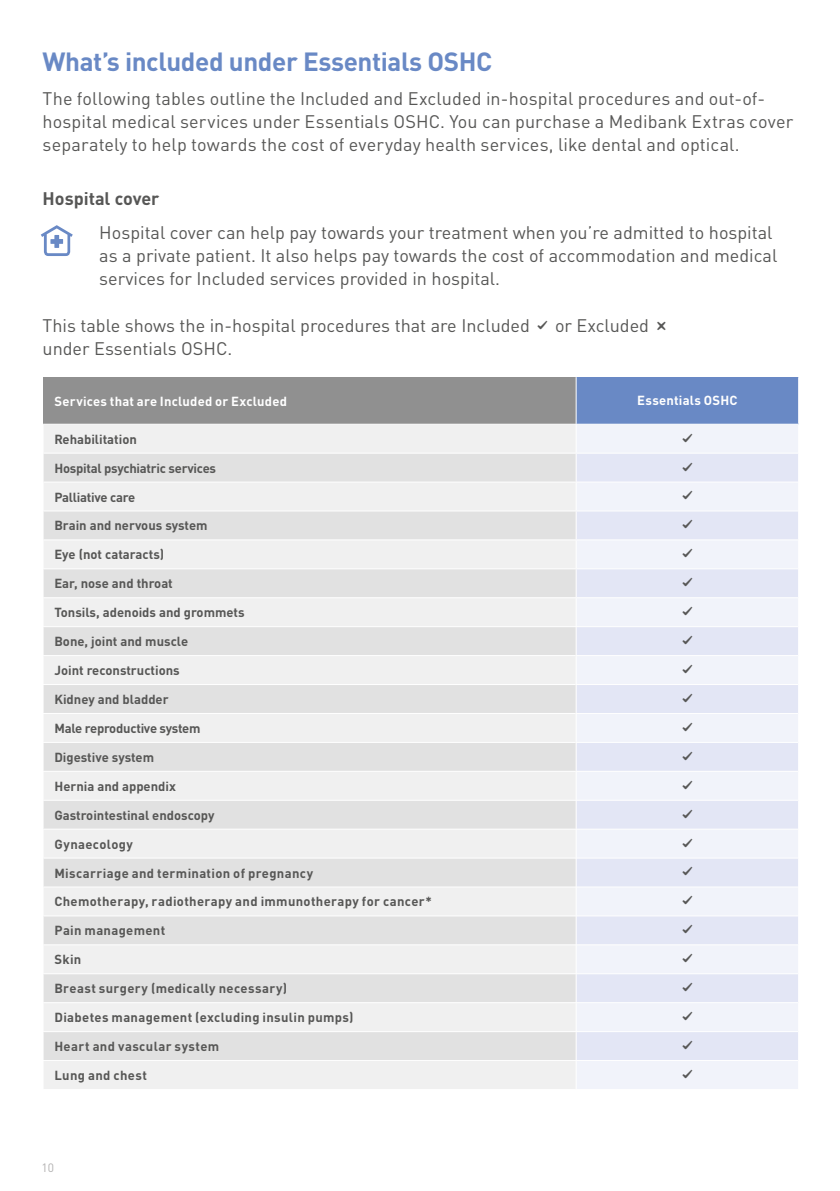
<style>
.page{position:relative;width:840px;height:1191px;background:#fff}
.page>*{position:absolute;margin:0;border:0;box-sizing:border-box;transform-origin:0 0}
.t1{font:700 26px "DINOT";letter-spacing:-.015em;color:#6989c5}
.t2{font:18px/23px "DINOT";color:#575756}
.t3{font:700 18px "DINOT";color:#575756}
.t4{font:16px "Bree Medibank";color:#575756}
.t5{font:700 13px "DINOT";color:#575756}
.t6{font:700 13px "DINOT";letter-spacing:.025em;color:#575756}
.t7{font:700 13px "DINOT";letter-spacing:-.02em;color:#575756}
.t8{font:700 13px "DINOT";letter-spacing:.015em;color:#fff}
.t9{font:700 13px "DINOT";letter-spacing:.03em;color:#575756}
.t10{font:12px "DINOT";color:#b3b2b2}
.s1{font-family:"Bree Medibank";font-size:16px}
</style>
<div class="page">
<svg style="left:41px;top:225px;width:32px;height:31px"></svg>
<div style="left:43px;top:377px;width:533px;height:47px;background:#909090"></div>
<div style="left:576px;top:377px;width:222px;height:47px;background:#6989c5"></div>
<div style="left:44px;top:425px;width:531px;height:664px;background:#f0f0f0"></div>
<div style="left:577px;top:425px;width:220px;height:664px;background:#f1f3fa"></div>
<svg style="left:44px;top:453px;width:531px;height:607px;fill:#e1e1e1"></svg>
<svg style="left:576px;top:453px;width:221px;height:607px;fill:#e3e6f5"></svg>
<hr style="left:575px;top:377px;width:1px;height:47px;background:#fff">
<hr style="left:797px;top:377px;width:1px;height:47px;background:#fff">
<svg style="left:575px;top:454px;width:1px;height:606px"></svg>
<hr style="left:43px;top:684px;width:532px;height:1px;background:#fff">
<hr style="left:43px;top:713px;width:532px;height:1px;background:#fff">
<hr style="left:43px;top:742px;width:532px;height:1px;background:#fff">
<hr style="left:43px;top:771px;width:532px;height:1px;background:#fff">
<hr style="left:43px;top:799px;width:533px;height:1px;background:#fff">
<hr style="left:43px;top:828px;width:533px;height:1px;background:#fff">
<hr style="left:43px;top:857px;width:533px;height:1px;background:#fff">
<hr style="left:43px;top:886px;width:533px;height:1px;background:#fff">
<hr style="left:43px;top:915px;width:533px;height:1px;background:#fff">
<hr style="left:43px;top:944px;width:533px;height:1px;background:#fff">
<hr style="left:43px;top:973px;width:533px;height:1px;background:#fff">
<hr style="left:43px;top:1002px;width:533px;height:1px;background:#fff">
<hr style="left:43px;top:1031px;width:533px;height:1px;background:#fff">
<hr style="left:43px;top:1060px;width:533px;height:1px;background:#fff">
<hr style="left:575px;top:684px;width:222px;height:1px;background:#fff">
<hr style="left:575px;top:713px;width:222px;height:1px;background:#fff">
<hr style="left:575px;top:742px;width:222px;height:1px;background:#fff">
<hr style="left:575px;top:771px;width:222px;height:1px;background:#fff">
<hr style="left:575px;top:799px;width:222px;height:1px;background:#fff">
<hr style="left:575px;top:828px;width:222px;height:1px;background:#fff">
<hr style="left:575px;top:857px;width:222px;height:1px;background:#fff">
<hr style="left:575px;top:886px;width:222px;height:1px;background:#fff">
<hr style="left:575px;top:915px;width:222px;height:1px;background:#fff">
<hr style="left:575px;top:944px;width:222px;height:1px;background:#fff">
<hr style="left:575px;top:973px;width:222px;height:1px;background:#fff">
<hr style="left:575px;top:1002px;width:222px;height:1px;background:#fff">
<hr style="left:575px;top:1031px;width:222px;height:1px;background:#fff">
<hr style="left:575px;top:1060px;width:222px;height:1px;background:#fff">
<hr style="left:43px;top:452px;width:533px;height:1px;background:#fff">
<hr style="left:43px;top:510px;width:533px;height:1px;background:#fff">
<hr style="left:43px;top:539px;width:533px;height:1px;background:#fff">
<hr style="left:43px;top:568px;width:533px;height:1px;background:#fff">
<hr style="left:43px;top:597px;width:533px;height:1px;background:#fff">
<hr style="left:43px;top:626px;width:533px;height:1px;background:#fff">
<svg style="left:43px;top:454px;width:1px;height:606px"></svg>
<svg style="left:797px;top:425px;width:1px;height:664px"></svg>
<hr style="left:43px;top:655px;width:532px;height:1px;background:#fff">
<hr style="left:576px;top:452px;width:221px;height:1px;background:#fff">
<hr style="left:576px;top:510px;width:221px;height:1px;background:#fff">
<hr style="left:576px;top:539px;width:221px;height:1px;background:#fff">
<hr style="left:576px;top:568px;width:221px;height:1px;background:#fff">
<hr style="left:576px;top:597px;width:221px;height:1px;background:#fff">
<hr style="left:575px;top:626px;width:222px;height:1px;background:#fff">
<hr style="left:575px;top:655px;width:222px;height:1px;background:#fff">
<hr style="left:44px;top:481px;width:531px;height:1px;background:#fff">
<hr style="left:576px;top:481px;width:221px;height:1px;background:#fff">
<h1 class="t1" style="left:43px;top:44px;width:451px">What’s included under Essentials OSHC</h1>
<p class="t2" style="left:43px;top:87px;width:751px">The following tables outline the Included and Excluded in-hospital procedures and out-of&shy;hospital medical services under Essentials OSHC. You can purchase a Medibank Extras cover separately to help towards the cost of everyday health services, like dental and optical.</p>
<p class="t3" style="left:43px;top:187px;width:118px">Hospital cover</p>
<p class="t2" style="left:99px;top:221px;width:679px">Hospital cover can help pay towards your treatment when you’re admitted to hospital as a private patient. It also helps pay towards the cost of accommodation and medical services for Included services provided in hospital.</p>
<p class="t2" style="left:43px;top:313px;width:628px">This table shows the in-hospital procedures that are Included <sup>c</sup> or Excluded <span class="s1">b </span>under Essentials OSHC.</p>
<p class="t8" style="left:54px;top:392px;width:234px">Services that are Included or Excluded</p>
<p class="t8" style="left:637px;top:392px;width:102px">Essentials OSHC</p>
<p class="t5" style="left:54px;top:430px;width:84px">Rehabilitation</p>
<p class="t4" style="left:679px;top:427px;width:17px">c</p>
<p class="t7" style="left:54px;top:459px;width:163px">Hospital psychiatric services</p>
<p class="t4" style="left:679px;top:456px;width:17px">c</p>
<p class="t7" style="left:54px;top:488px;width:82px">Palliative care</p>
<p class="t4" style="left:679px;top:485px;width:17px">c</p>
<p class="t5" style="left:54px;top:517px;width:155px">Brain and nervous system</p>
<p class="t4" style="left:679px;top:514px;width:17px">c</p>
<p class="t5" style="left:54px;top:546px;width:111px">Eye (not cataracts)</p>
<p class="t4" style="left:679px;top:542px;width:17px">c</p>
<p class="t5" style="left:54px;top:575px;width:120px">Ear, nose and throat</p>
<p class="t4" style="left:679px;top:571px;width:17px">c</p>
<p class="t5" style="left:54px;top:604px;width:192px">Tonsils, adenoids and grommets</p>
<p class="t4" style="left:679px;top:600px;width:17px">c</p>
<p class="t5" style="left:54px;top:633px;width:135px">Bone, joint and muscle</p>
<p class="t4" style="left:679px;top:629px;width:17px">c</p>
<p class="t5" style="left:54px;top:662px;width:127px">Joint reconstructions</p>
<p class="t4" style="left:679px;top:658px;width:17px">c</p>
<p class="t5" style="left:54px;top:691px;width:116px">Kidney and bladder</p>
<p class="t4" style="left:679px;top:687px;width:17px">c</p>
<p class="t7" style="left:54px;top:719px;width:148px">Male reproductive system</p>
<p class="t4" style="left:679px;top:716px;width:17px">c</p>
<p class="t5" style="left:54px;top:748px;width:101px">Digestive system</p>
<p class="t4" style="left:679px;top:745px;width:17px">c</p>
<p class="t5" style="left:54px;top:777px;width:123px">Hernia and appendix</p>
<p class="t4" style="left:679px;top:774px;width:17px">c</p>
<p class="t5" style="left:54px;top:806px;width:161px">Gastrointestinal endoscopy</p>
<p class="t4" style="left:679px;top:803px;width:17px">c</p>
<p class="t6" style="left:54px;top:835px;width:80px">Gynaecology</p>
<p class="t4" style="left:679px;top:832px;width:17px">c</p>
<p class="t6" style="left:54px;top:864px;width:260px">Miscarriage and termination of pregnancy</p>
<p class="t4" style="left:679px;top:860px;width:17px">c</p>
<p class="t6" style="left:54px;top:893px;width:378px">Chemotherapy, radiotherapy and immunotherapy for cancer*</p>
<p class="t4" style="left:679px;top:889px;width:17px">c</p>
<p class="t6" style="left:54px;top:922px;width:112px">Pain management</p>
<p class="t4" style="left:679px;top:918px;width:17px">c</p>
<p class="t5" style="left:54px;top:951px;width:28px">Skin</p>
<p class="t4" style="left:679px;top:947px;width:17px">c</p>
<p class="t6" style="left:54px;top:980px;width:234px">Breast surgery (medically necessary)</p>
<p class="t4" style="left:679px;top:976px;width:17px">c</p>
<p class="t6" style="left:54px;top:1009px;width:300px">Diabetes management (excluding insulin pumps)</p>
<p class="t4" style="left:679px;top:1005px;width:17px">c</p>
<p class="t9" style="left:54px;top:1037px;width:166px">Heart and vascular system</p>
<p class="t4" style="left:679px;top:1034px;width:17px">c</p>
<p class="t6" style="left:54px;top:1066px;width:94px">Lung and chest</p>
<p class="t4" style="left:679px;top:1063px;width:17px">c</p>
<p class="t10" style="left:42px;top:1160px;width:14px">10</p>
</div>
